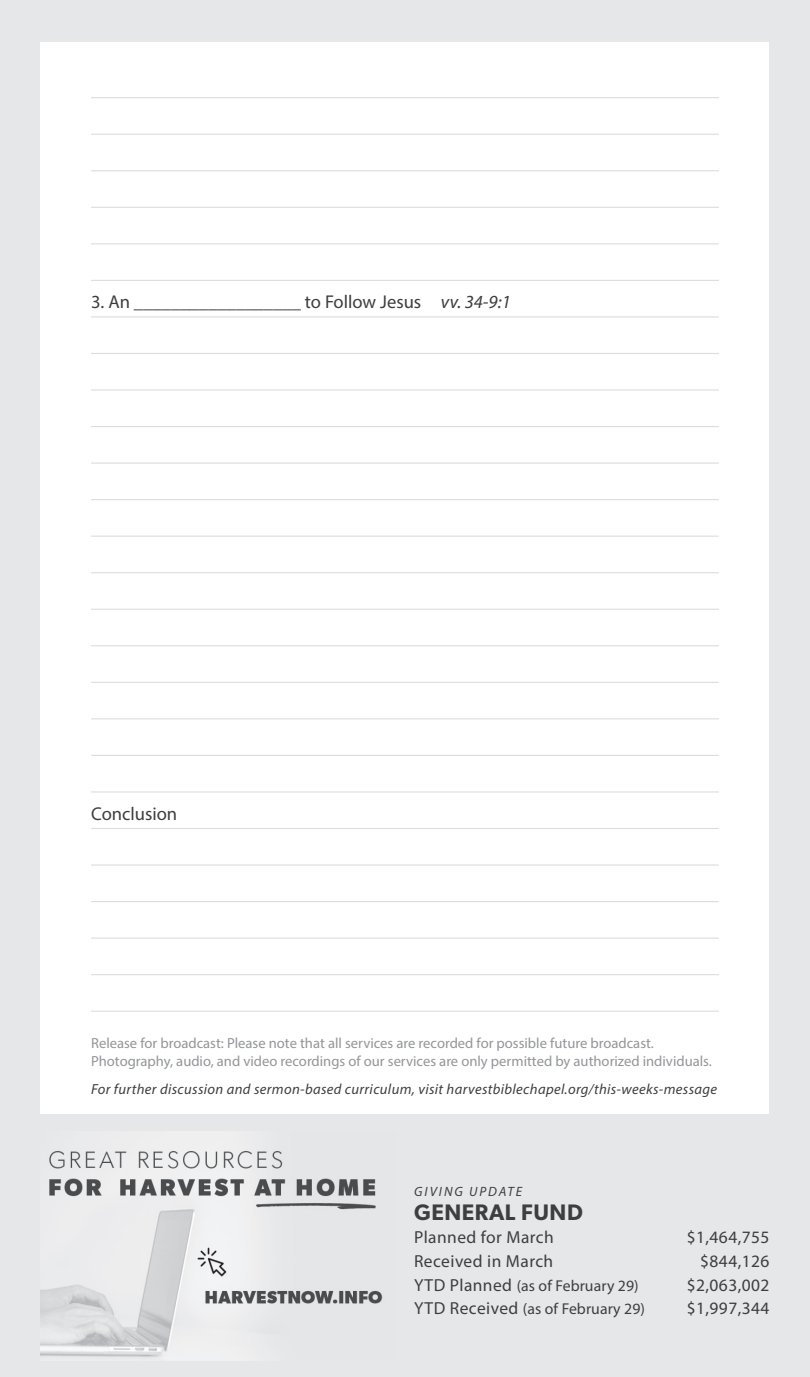
<style>
.page{position:relative;width:810px;height:1377px;background:#e6e7e9}
.page>*{position:absolute;margin:0;border:0;box-sizing:border-box;transform-origin:0 0}
.Ancmt_Text_w_Date{font:600 22.5px "Gibson";letter-spacing:.025em;color:#3e3e3f}
.Paragraph_Style_1{font:18.45px "Myriad Pro";color:#3e3e3f}
.Ancmt_Text_w_Date-2{font:17.55px "Myriad Pro";letter-spacing:.025em;color:#3e3e3f}
.Ancmt_Text_w_Date-3{font:15.75px "Myriad Pro";letter-spacing:.005em;color:#3e3e3f}
.t1{font:14.62px/18px "Myriad Pro";color:#939598}
.Ancmt_Text_w_Date-4{font:italic 14.62px "Myriad Pro";letter-spacing:.025em;color:#3e3e3f}
.Ancmt_Text_w_Date-5{font:italic 13.5px "Myriad Pro";letter-spacing:.145em;color:#3e3e3f}
.s1{font-style:italic}
.s2{font-size:17.55px}
</style>
<div class="page">
<div style="left:40px;top:42px;width:730px;height:1072px;background:#fff"></div>
<hr style="left:91px;top:97px;width:628px;height:1px;background:#dcdddf">
<hr style="left:91px;top:134px;width:628px;height:1px;background:#dcdddf">
<hr style="left:91px;top:170px;width:628px;height:1px;background:#dcdddf">
<hr style="left:91px;top:207px;width:628px;height:1px;background:#dcdddf">
<hr style="left:91px;top:243px;width:628px;height:1px;background:#dcdddf">
<hr style="left:91px;top:280px;width:628px;height:1px;background:#dcdddf">
<hr style="left:91px;top:316px;width:628px;height:1px;background:#dcdddf">
<hr style="left:91px;top:353px;width:628px;height:1px;background:#dcdddf">
<hr style="left:91px;top:389px;width:628px;height:2px;background:#dcdddf">
<hr style="left:91px;top:426px;width:628px;height:1px;background:#dcdddf">
<hr style="left:91px;top:463px;width:628px;height:1px;background:#dcdddf">
<hr style="left:91px;top:499px;width:628px;height:1px;background:#dcdddf">
<hr style="left:91px;top:536px;width:628px;height:1px;background:#dcdddf">
<hr style="left:91px;top:572px;width:628px;height:1px;background:#dcdddf">
<hr style="left:91px;top:609px;width:628px;height:1px;background:#dcdddf">
<hr style="left:91px;top:645px;width:628px;height:1px;background:#dcdddf">
<hr style="left:91px;top:974px;width:628px;height:1px;background:#dcdddf">
<hr style="left:91px;top:682px;width:628px;height:1px;background:#dcdddf">
<hr style="left:91px;top:1011px;width:628px;height:1px;background:#dcdddf">
<hr style="left:91px;top:718px;width:628px;height:1px;background:#dcdddf">
<hr style="left:91px;top:755px;width:628px;height:1px;background:#dcdddf">
<hr style="left:91px;top:791px;width:628px;height:2px;background:#dcdddf">
<hr style="left:91px;top:828px;width:628px;height:1px;background:#dcdddf">
<hr style="left:91px;top:901px;width:628px;height:1px;background:#dcdddf">
<hr style="left:91px;top:938px;width:628px;height:1px;background:#dcdddf">
<hr style="left:91px;top:864px;width:628px;height:2px;background:#dcdddf">
<img style="left:40px;top:1151px;width:343px;height:206px">
<p class="Paragraph_Style_1" style="left:91px;top:291px;width:421px">3. An __________________ to Follow Jesus <span class="s1">vv. 34-9:1</span></p>
<p class="Paragraph_Style_1" style="left:91px;top:802px;width:88px">Conclusion</p>
<p class="t1" style="left:91px;top:1034px;width:622px">Release for broadcast: Please note that all services are recorded for possible future broadcast.<br>Photography, audio, and video recordings of our services are only permitted by authorized individuals.</p>
<p class="Ancmt_Text_w_Date-4" style="left:91px;top:1081px;width:628px">For further discussion and sermon-based curriculum, visit harvestbiblechapel.org/this-weeks-message</p>
<p class="Ancmt_Text_w_Date-5" style="left:414px;top:1183px;width:110px">GIVING UPDATE</p>
<p class="Ancmt_Text_w_Date" style="left:414px;top:1198px;width:170px">GENERAL FUND</p>
<p class="Ancmt_Text_w_Date-2" style="left:414px;top:1227px;width:141px">Planned for March</p>
<p class="Ancmt_Text_w_Date-2" style="left:687px;top:1227px;width:84px">$1,464,755</p>
<p class="Ancmt_Text_w_Date-2" style="left:414px;top:1250px;width:141px">Received in March</p>
<p class="Ancmt_Text_w_Date-2" style="left:700px;top:1250px;width:71px">$844,126</p>
<p class="Ancmt_Text_w_Date-3" style="left:414px;top:1276px;width:226px"><span class="s2">YTD Planned</span> (as of February 29)</p>
<p class="Ancmt_Text_w_Date-2" style="left:687px;top:1274px;width:84px">$2,063,002</p>
<p class="Ancmt_Text_w_Date-3" style="left:414px;top:1299px;width:232px"><span class="s2">YTD Received</span> (as of February 29)</p>
<p class="Ancmt_Text_w_Date-2" style="left:687px;top:1297px;width:84px">$1,997,344</p>
</div>
